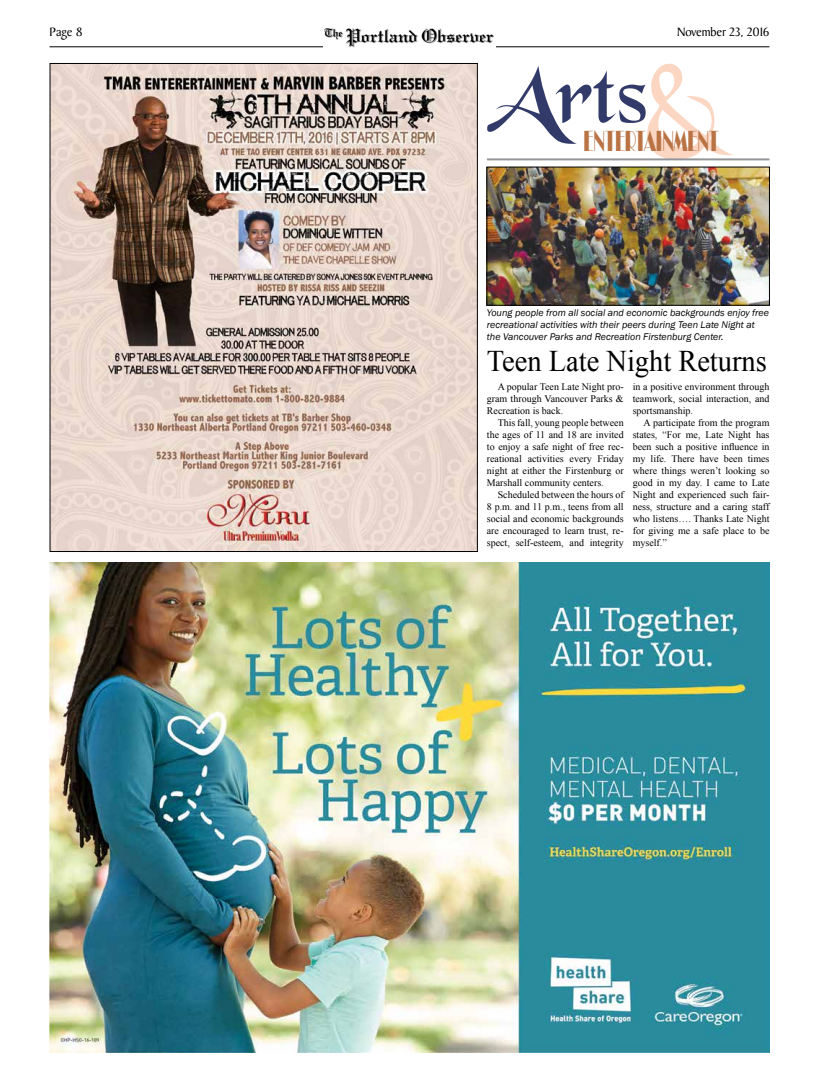
<style>
.page{position:relative;width:819px;height:1080px;background:#fff}
.page>*{position:absolute;margin:0;border:0;box-sizing:border-box;transform-origin:0 0}
.t1{font:120px "Black Chancery";color:#fbd6c3}
.t2{font:90px "Black Chancery";color:#323a69}
.t3{font:30px "Times New Roman";color:#000;scale:.95 1}
.t4{font:30px "Broadway Com D";color:#ba7344}
.t5{font:13px "Baker Signet";letter-spacing:-.01em;color:#000}
.t6{font:10px/12px "Times New Roman";color:#000;text-align:justify}
.t7{font:italic 10px/12px "Franklin Gothic";color:#000}
</style>
<div class="page">
<hr style="left:50px;top:46px;width:719px;height:1px;background:#000">
<hr style="left:487px;top:158px;width:282px;height:2px;background:#939598">
<img style="left:52px;top:65px;width:424px;height:485px">
<img style="left:324px;top:28px;width:171px;height:19px">
<img style="left:49px;top:562px;width:720px;height:491px">
<img style="left:489px;top:169px;width:279px;height:134px">
<div style="left:487px;top:167px;width:283px;height:138px;border:1px solid #000"></div>
<h3 class="t5" style="left:50px;top:25px;width:34px">Page 8</h3>
<h3 class="t5" style="left:677px;top:25px;width:94px">November 23, 2016</h3>
<h2 class="t2" style="left:487px;top:63px;width:162px">Arts</h2>
<h1 class="t1" style="left:643px;top:63px;width:79px">&amp;</h1>
<h3 class="t4" style="left:584px;top:125px;width:137px">ENTERTAINMENT</h3>
<p class="t7" style="left:487px;top:306px;width:284px">Young people from all social and economic backgrounds enjoy free recreational activities with their peers during Teen Late Night at the Vancouver Parks and Recreation Firstenburg Center.</p>
<h3 class="t3" style="left:487px;top:341px;width:296px">Teen Late Night Returns</h3>
<p class="t6" style="left:487px;top:381px;width:138px;text-indent:11px">A popular Teen Late Night pro&shy;gram through Vancouver Parks &amp; Recreation is back.</p>
<p class="t6" style="left:487px;top:417px;width:138px;text-indent:11px">This fall, young people between the ages of 11 and 18 are invited to enjoy a safe night of free rec&shy;reational activities every Friday night at either the Firstenburg or Marshall community centers.</p>
<p class="t6" style="left:487px;top:489px;width:138px;text-indent:11px">Scheduled between the hours of 8 p.m. and 11 p.m., teens from all social and economic backgrounds are encouraged to learn trust, re&shy;spect, self-esteem, and integrity</p>
<p class="t6" style="left:633px;top:381px;width:138px">in a positive environment through teamwork, social interaction, and sportsmanship.</p>
<p class="t6" style="left:633px;top:417px;width:138px;text-indent:11px">A participate from the program states, “For me, Late Night has been such a positive influence in my life. There have been times where things weren’t looking so good in my day. I came to Late Night and experienced such fair&shy;ness, structure and a caring staff who listens…. Thanks Late Night for giving me a safe place to be myself.”</p>
</div>
